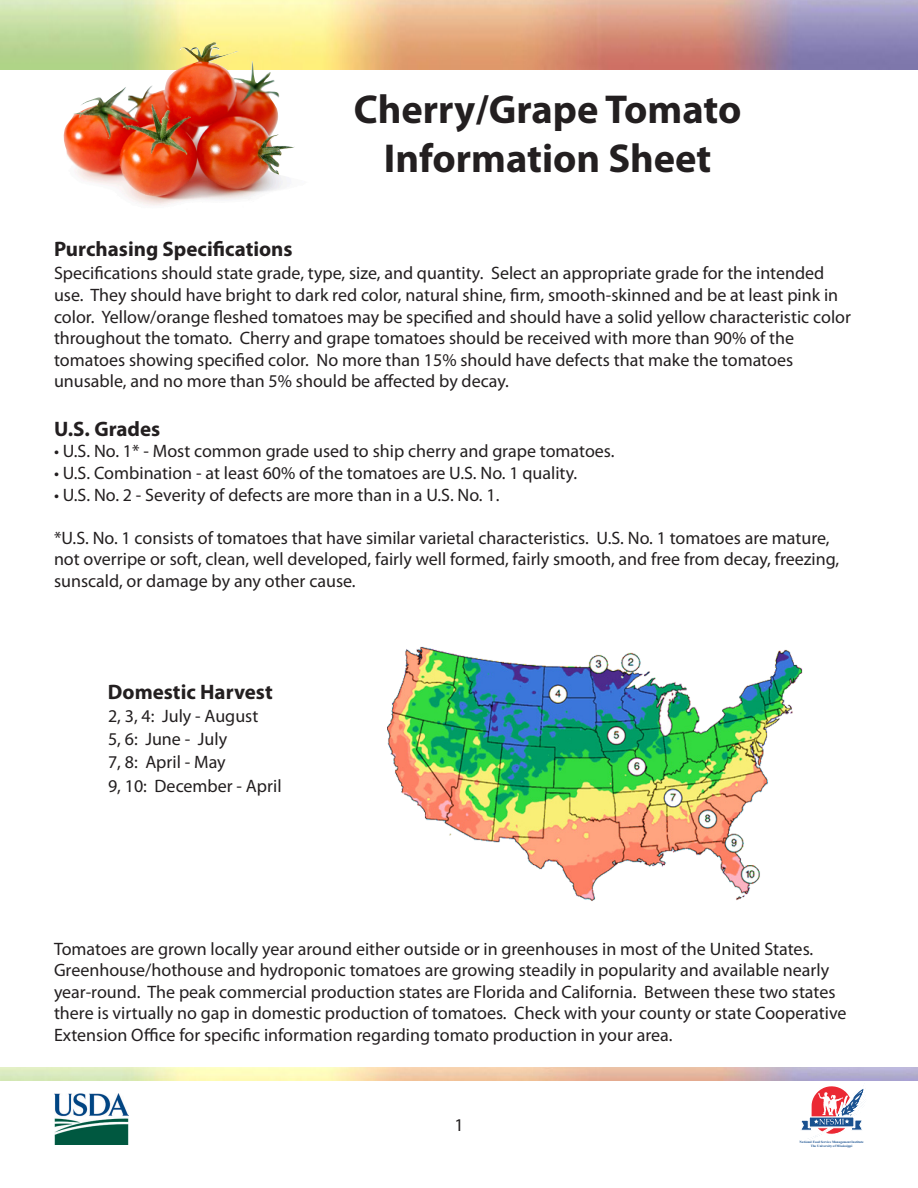
<style>
.page{position:relative;width:918px;height:1188px;background:#fff}
.page>*{position:absolute;margin:0;border:0;box-sizing:border-box;transform-origin:0 0}
.t1{font:700 40.5px "Myriad Pro";color:#231f20}
.t2{font:700 21px "Myriad Pro";color:#231f20}
.body_text{font:18px/21.6px "Myriad Pro";color:#231f20}
.t3{font:700 3.3px/4.1px "Times New Roman";color:#18508f;text-align:center}
.s1{font-size:17.85px}
</style>
<div class="page">
<img style="left:0;top:0;width:918px;height:69px">
<svg style="left:801px;top:1086px;width:63px;height:53px"></svg>
<img style="left:54px;top:1093px;width:74px;height:51px">
<img style="left:388px;top:646px;width:415px;height:255px">
<img style="left:49px;top:42px;width:266px;height:164px">
<p class="t1" style="left:354px;top:83px;width:389px">Cherry/Grape Tomato</p>
<p class="t1" style="left:384px;top:132px;width:329px">Information Sheet</p>
<p class="t2" style="left:54px;top:235px;width:240px">Purchasing Specifications</p>
<p class="body_text" style="left:54px;top:262px;width:799px">Specifications should state grade, type, size, and quantity. Select an appropriate grade for the intended use. They should have bright to dark red color, natural shine, firm, smooth-skinned and be at least pink in color. Yellow/orange fleshed tomatoes may be specified and should have a solid yellow characteristic color throughout the tomato. Cherry and grape tomatoes should be received with more than 90% of the tomatoes showing specified color. No more than 15% should have defects that make the tomatoes unusable, and no more than 5% should be affected by decay.</p>
<p class="t2" style="left:54px;top:415px;width:108px">U.S. Grades</p>
<p class="body_text" style="left:54px;top:440px;width:562px"><span class="s1">•</span> U.S. No. 1* - Most common grade used to ship cherry and grape tomatoes.</p>
<p class="body_text" style="left:54px;top:462px;width:525px"><span class="s1">•</span> U.S. Combination - at least 60% of the tomatoes are U.S. No. 1 quality.</p>
<p class="body_text" style="left:54px;top:483px;width:447px"><span class="s1">•</span> U.S. No. 2 - Severity of defects are more than in a U.S. No. 1.</p>
<p class="body_text" style="left:54px;top:527px;width:787px">*U.S. No. 1 consists of tomatoes that have similar varietal characteristics. U.S. No. 1 tomatoes are mature, not overripe or soft, clean, well developed, fairly well formed, fairly smooth, and free from decay, freezing, sunscald, or damage by any other cause.</p>
<p class="t2" style="left:108px;top:678px;width:166px">Domestic Harvest</p>
<p class="body_text" style="left:108px;top:705px;width:152px">2, 3, 4: July - August</p>
<p class="body_text" style="left:108px;top:728px;width:121px">5, 6: June - July</p>
<p class="body_text" style="left:108px;top:751px;width:119px">7, 8: April - May</p>
<p class="body_text" style="left:108px;top:775px;width:175px">9, 10: December - April</p>
<p class="body_text" style="left:54px;top:937px;width:794px">Tomatoes are grown locally year around either outside or in greenhouses in most of the United States.<br>Greenhouse/hothouse and hydroponic tomatoes are growing steadily in popularity and available nearly year-round. The peak commercial production states are Florida and California. Between these two states there is virtually no gap in domestic production of tomatoes. Check with your county or state Cooperative Extension Office for specific information regarding tomato production in your area.</p>
<p class="body_text" style="left:454px;top:1113px;width:11px">1</p>
<p class="t3" style="left:800px;top:1140px;width:66px">National Food Service Management Institute<br>The University of Mississippi</p>
</div>
